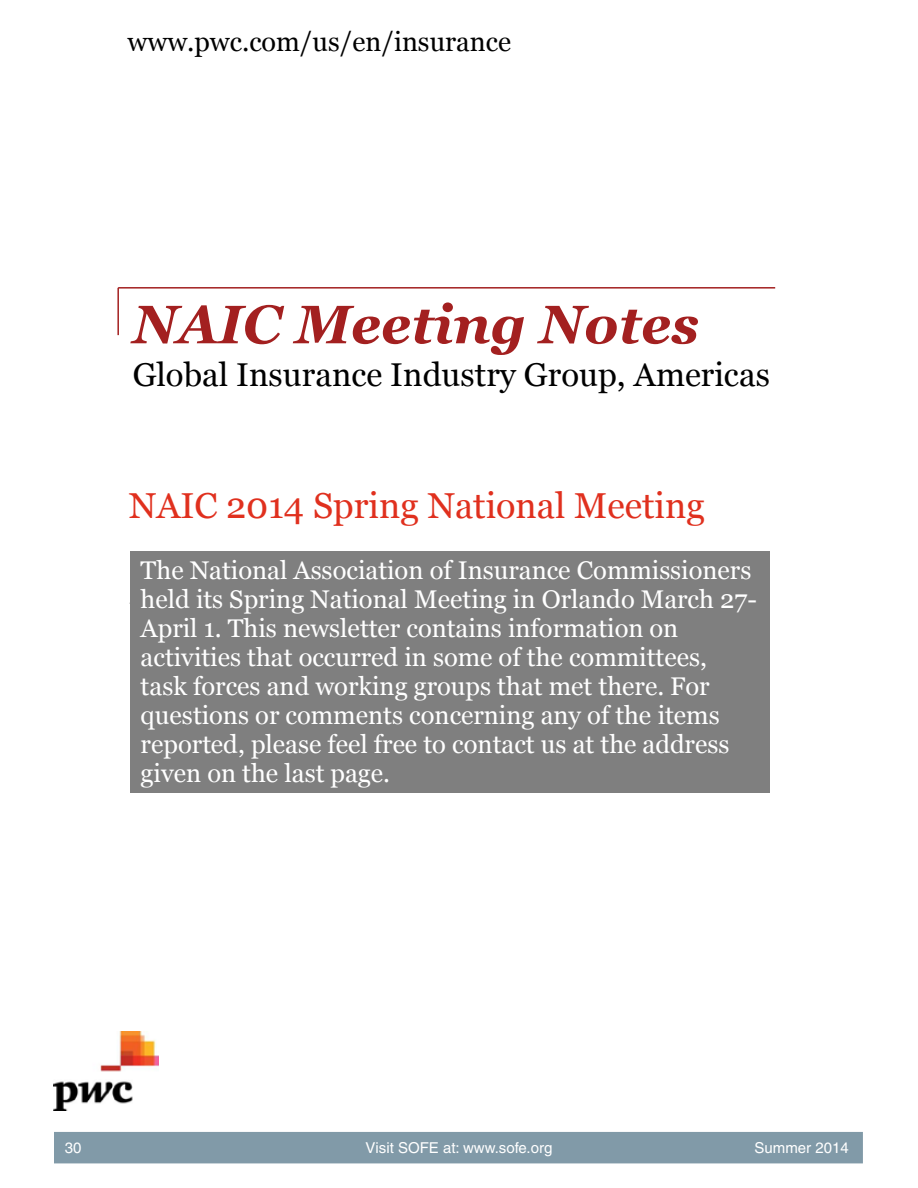
<style>
.page{position:relative;width:918px;height:1188px;background:#fff}
.page>*{position:absolute;margin:0;border:0;box-sizing:border-box;transform-origin:0 0}
.t1{font:italic 700 54px "Georgia";color:#a32020}
.t2{font:36px "Georgia";color:#e0301e}
.t3{font:33px "Georgia";color:#000}
.t4{font:27px "Georgia";color:#000}
.t5{font:25.5px/29px "Georgia";color:#fff}
.t6{font:15px "Helvetica";color:#fff}
</style>
<div class="page">
<div style="left:54px;top:1132px;width:809px;height:31px;background:#819aa8"></div>
<hr style="left:117px;top:288px;width:2px;height:47px;background:#a32020">
<hr style="left:118px;top:287px;width:657px;height:2px;background:#a32020">
<img style="left:54px;top:1032px;width:105px;height:78px">
<div style="left:130px;top:551px;width:639px;height:242px;background:#7f7f7f"></div>
<p class="t4" style="left:127px;top:26px;width:385px">www.pwc.com/us/en/insurance</p>
<h1 class="t1" style="left:133px;top:290px;width:568px">NAIC Meeting Notes</h1>
<p class="t3" style="left:133px;top:354px;width:639px">Global Insurance Industry Group, Americas</p>
<h2 class="t2" style="left:129px;top:484px;width:578px">NAIC 2014 Spring National Meeting</h2>
<p class="t5" style="left:141px;top:557px;width:618px">The National Association of Insurance Commissioners held its Spring National Meeting in Orlando March 27- April 1. This newsletter contains information on activities that occurred in some of the committees, task forces and working groups that met there. For questions or comments concerning any of the items reported, please feel free to contact us at the address given on the last page.</p>
<p class="t6" style="left:65px;top:1139px;width:18px">30</p>
<p class="t6" style="left:366px;top:1139px;width:188px">Visit SOFE at: www.sofe.org</p>
<p class="t6" style="left:755px;top:1139px;width:96px">Summer 2014</p>
</div>
